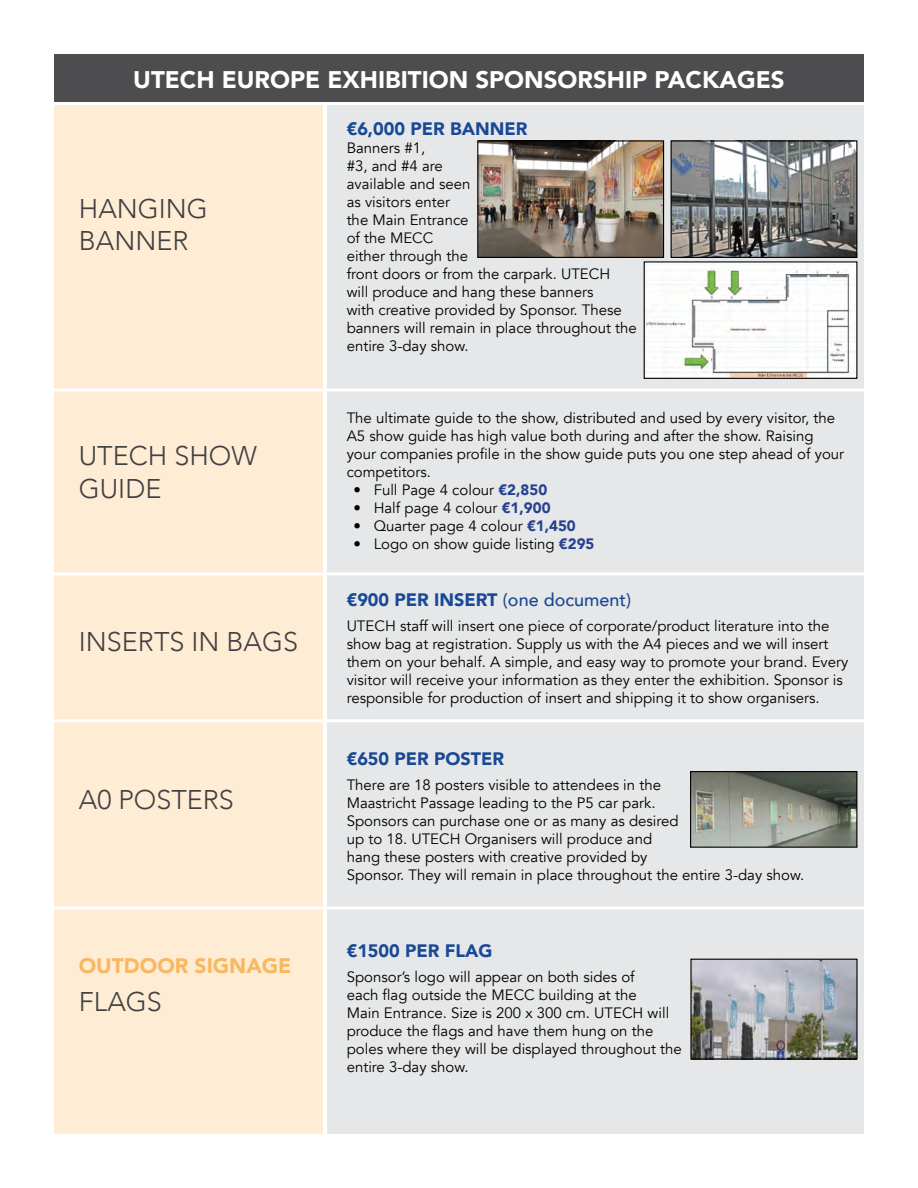
<style>
.page{position:relative;width:918px;height:1188px;background:#fff}
.page>*{position:absolute;margin:0;border:0;box-sizing:border-box;transform-origin:0 0}
.t1{font:300 27px/32.4px "Avenir";color:#414042}
.t2{font:900 24px "Avenir";color:#fff}
.t3{font:900 21px "Avenir";color:#f7b861}
.t4{font:900 18px "Avenir";color:#184996}
.t5{font:15px/18px "Avenir";color:#000}
.s1{font-weight:900;color:#25408f}
.s2{font-weight:500}
</style>
<div class="page">
<div style="left:54px;top:106px;width:269px;height:1028px;background:#feecd5"></div>
<div style="left:327px;top:106px;width:537px;height:1028px;background:#e6e7e8"></div>
<div style="left:54px;top:54px;width:810px;height:48px;background:#4d4d4f"></div>
<img style="left:479px;top:142px;width:183px;height:114px">
<div style="left:477px;top:140px;width:187px;height:118px;border:1px solid #000"></div>
<img style="left:673px;top:142px;width:182px;height:114px">
<div style="left:671px;top:140px;width:186px;height:118px;border:1px solid #000"></div>
<img style="left:646px;top:263px;width:209px;height:114px">
<div style="left:644px;top:261px;width:213px;height:118px;border:1px solid #000"></div>
<img style="left:692px;top:773px;width:163px;height:73px">
<div style="left:690px;top:771px;width:167px;height:77px;border:1px solid #000"></div>
<img style="left:692px;top:961px;width:164px;height:97px">
<div style="left:690px;top:959px;width:168px;height:101px;border:1px solid #000"></div>
<svg style="left:54px;top:388px;width:810px;height:4px;fill:#fff"></svg>
<hr style="left:40px;top:572px;width:853px;height:3px;background:#fff">
<hr style="left:38px;top:719px;width:853px;height:3px;background:#fff">
<hr style="left:38px;top:906px;width:853px;height:3px;background:#fff">
<h2 class="t2" style="left:133px;top:59px;width:653px">UTECH EUROPE EXHIBITION SPONSORSHIP PACKAGES</h2>
<h1 class="t1" style="left:79px;top:192px;width:131px">HANGING<br>BANNER</h1>
<h1 class="t1" style="left:79px;top:440px;width:180px">UTECH SHOW<br>GUIDE</h1>
<h1 class="t1" style="left:79px;top:625px;width:221px">INSERTS IN BAGS</h1>
<h1 class="t1" style="left:79px;top:784px;width:157px">A0 POSTERS</h1>
<h3 class="t3" style="left:79px;top:948px;width:214px">OUTDOOR SIGNAGE</h3>
<h1 class="t1" style="left:79px;top:985px;width:85px">FLAGS</h1>
<p class="t4" style="left:347px;top:113px;width:182px">€6,000 PER BANNER</p>
<p class="t5" style="left:347px;top:139px;width:292px">Banners #1,<br>#3, and #4 are<br>available and seen<br>as visitors enter<br>the Main Entrance<br>of the MECC<br>either through the<br>front doors or from the carpark. UTECH<br>will produce and hang these banners<br>with creative provided by Sponsor. These banners will remain in place throughout the entire 3-day show.</p>
<p class="t5" style="left:347px;top:409px;width:499px">The ultimate guide to the show, distributed and used by every visitor, the A5 show guide has high value both during and after the show. Raising your companies profile in the show guide puts you one step ahead of your competitors.</p>
<p class="t5" style="left:353px;top:481px;width:195px">• Full Page 4 colour <span class="s1">€2,850</span></p>
<p class="t5" style="left:353px;top:499px;width:199px">• Half page 4 colour <span class="s1">€1,900</span></p>
<p class="t5" style="left:353px;top:517px;width:224px">• Quarter page 4 colour <span class="s1">€1,450</span></p>
<p class="t5" style="left:353px;top:535px;width:243px">• Logo on show guide listing <span class="s1">€295</span></p>
<p class="t4" style="left:347px;top:585px;width:286px">€900 PER INSERT <span class="s2">(one document)</span></p>
<p class="t5" style="left:347px;top:617px;width:503px">UTECH staff will insert one piece of corporate/product literature into the show bag at registration. Supply us with the A4 pieces and we will insert them on your behalf. A simple, and easy way to promote your brand. Every visitor will receive your information as they enter the exhibition. Sponsor is responsible for production of insert and shipping it to show organisers.</p>
<p class="t4" style="left:347px;top:743px;width:159px">€650 PER POSTER</p>
<p class="t5" style="left:347px;top:776px;width:459px">There are 18 posters visible to attendees in the<br>Maastricht Passage leading to the P5 car park.<br>Sponsors can purchase one or as many as desired<br>up to 18. UTECH Organisers will produce and<br>hang these posters with creative provided by<br>Sponsor. They will remain in place throughout the entire 3-day show.</p>
<p class="t4" style="left:347px;top:935px;width:147px">€1500 PER FLAG</p>
<p class="t5" style="left:347px;top:968px;width:337px">Sponsor’s logo will appear on both sides of<br>each flag outside the MECC building at the<br>Main Entrance. Size is 200 x 300 cm. UTECH will produce the flags and have them hung on the poles where they will be displayed throughout the entire 3-day show.</p>
</div>
